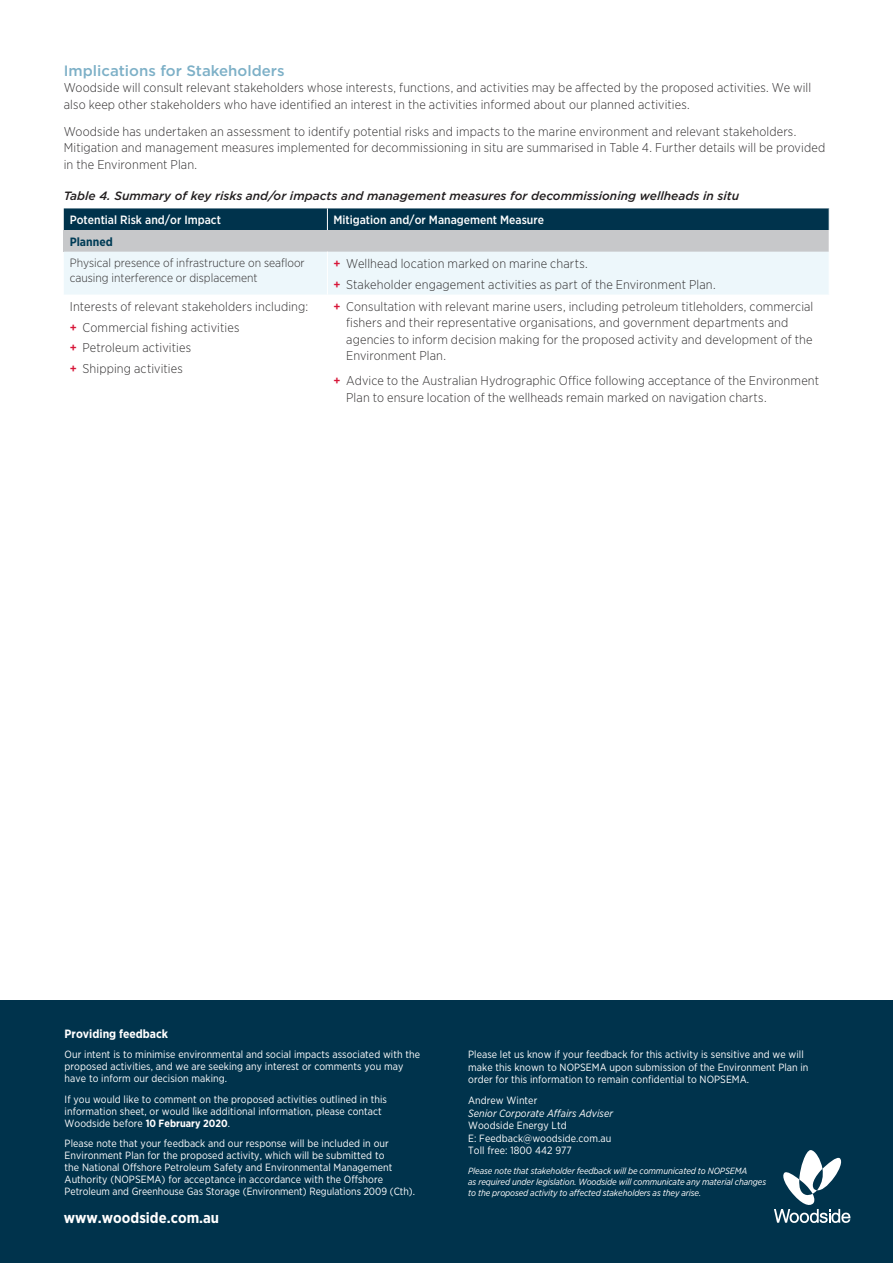
<style>
.page{position:relative;width:893px;height:1263px;background:#fff}
.page>*{position:absolute;margin:0;border:0;box-sizing:border-box;transform-origin:0 0}
.HEADING_4{font:500 15px "Gotham";color:#7db0c7}
.Body_Copy{font:700 15px "Gotham Narrow";color:#fff}
.Body{font:300 12.75px/16.5px "Gotham Narrow";letter-spacing:.01em;color:#312f30}
.RED_Bullet{font:300 12.75px "Gotham Narrow";letter-spacing:.01em;color:#312f30}
.Body_Copy-2{font:italic 500 12px "Gotham";color:#231f20}
.Body_Copy-3{font:300 12px/15px "Gotham Narrow";color:#312f30}
.HEADER_LEFT{font:500 12px "Gotham Narrow";color:#fff}
.Body_Copy-4{font:700 12px "Gotham Narrow";color:#fff}
.Body_Copy_Aligned_Le{font:700 12px "Gotham Narrow";color:#003c56}
.Body_Copy-5{font:10.5px/12px "Gotham Narrow";letter-spacing:.005em;color:#fff}
.Body_Copy-6{font:italic 9px/10.9px "Gotham Narrow";letter-spacing:-.01em;color:#fff}
.s1{font-weight:500;color:#d71537}
.s2{font-weight:700}
.s3{font-style:italic}
</style>
<div class="page">
<svg style="left:64px;top:208px;width:766px;height:87px;background:#a8bac3"></svg>
<hr style="left:327px;top:252px;width:1px;height:43px;background:#fff">
<hr style="left:829px;top:252px;width:1px;height:43px;background:#fff">
<div style="left:0;top:1000px;width:893px;height:263px;background:#00334c"></div>
<svg style="left:774px;top:1150px;width:76px;height:73px"></svg>
<p class="HEADING_4" style="left:64px;top:61px;width:222px">Implications for Stakeholders</p>
<p class="Body" style="left:64px;top:79px;width:749px">Woodside will consult relevant stakeholders whose interests, functions, and activities may be affected by the proposed activities. We will also keep other stakeholders who have identified an interest in the activities informed about our planned activities.</p>
<p class="Body" style="left:64px;top:123px;width:763px">Woodside has undertaken an assessment to identify potential risks and impacts to the marine environment and relevant stakeholders.<br>Mitigation and management measures implemented for decommissioning in situ are summarised in Table 4. Further details will be provided in the Environment Plan.</p>
<p class="Body_Copy-2" style="left:64px;top:188px;width:677px">Table 4. Summary of key risks and/or impacts and management measures for decommissioning wellheads in situ</p>
<p class="HEADER_LEFT" style="left:70px;top:212px;width:153px">Potential Risk and/or Impact</p>
<p class="HEADER_LEFT" style="left:333px;top:212px;width:212px">Mitigation and/or Management Measure</p>
<p class="Body_Copy_Aligned_Le" style="left:70px;top:234px;width:45px">Planned</p>
<p class="Body_Copy-3" style="left:70px;top:255px;width:236px">Physical presence of infrastructure on seafloor causing interference or displacement</p>
<p class="Body" style="left:333px;top:255px;width:256px"><span class="s1">+</span> Wellhead location marked on marine charts.</p>
<p class="Body" style="left:333px;top:276px;width:384px"><span class="s1">+</span> Stakeholder engagement activities as part of the Environment Plan.</p>
<p class="RED_Bullet" style="left:70px;top:298px;width:240px">Interests of relevant stakeholders including:</p>
<p class="Body" style="left:70px;top:318px;width:171px"><span class="s1">+</span> Commercial fishing activities</p>
<p class="Body" style="left:70px;top:339px;width:123px"><span class="s1">+</span> Petroleum activities</p>
<p class="Body" style="left:70px;top:360px;width:115px"><span class="s1">+</span> Shipping activities</p>
<p class="Body" style="left:346px;top:298px;width:469px;text-indent:-13px"><span class="s1">+</span> Consultation with relevant marine users, including petroleum titleholders, commercial fishers and their representative organisations, and government departments and agencies to inform decision making for the proposed activity and development of the Environment Plan.</p>
<p class="Body" style="left:346px;top:372px;width:474px;text-indent:-13px"><span class="s1">+</span> Advice to the Australian Hydrographic Office following acceptance of the Environment<br>Plan to ensure location of the wellheads remain marked on navigation charts.</p>
<p class="Body_Copy-4" style="left:65px;top:1026px;width:105px">Providing feedback</p>
<p class="Body_Copy-5" style="left:65px;top:1048px;width:357px">Our intent is to minimise environmental and social impacts associated with the proposed activities, and we are seeking any interest or comments you may have to inform our decision making.</p>
<p class="Body_Copy-5" style="left:65px;top:1093px;width:324px">If you would like to comment on the proposed activities outlined in this information sheet, or would like additional information, please contact<br>Woodside before <span class="s2">10 February 2020</span>.</p>
<p class="Body_Copy-5" style="left:65px;top:1137px;width:352px">Please note that your feedback and our response will be included in our Environment Plan for the proposed activity, which will be submitted to<br>the National Offshore Petroleum Safety and Environmental Management Authority (NOPSEMA) for acceptance in accordance with the Offshore Petroleum and Greenhouse Gas Storage (Environment) Regulations 2009 (Cth).</p>
<p class="Body_Copy" style="left:64px;top:1208px;width:157px">www.woodside.com.au</p>
<p class="Body_Copy-5" style="left:468px;top:1048px;width:342px;line-height:12.5px">Please let us know if your feedback for this activity is sensitive and we will make this known to NOPSEMA upon submission of the Environment Plan in order for this information to remain confidential to NOPSEMA.</p>
<p class="Body_Copy-5" style="left:468px;top:1094px;width:146px;line-height:12.5px">Andrew Winter<br><span class="s3">Senior Corporate Affairs Adviser<br></span>Woodside Energy Ltd<br>E: Feedback@woodside.com.au<br>Toll free: 1800 442 977</p>
<p class="Body_Copy-6" style="left:468px;top:1165px;width:300px">Please note that stakeholder feedback will be communicated to NOPSEMA<br>as required under legislation. Woodside will communicate any material changes to the proposed activity to affected stakeholders as they arise.</p>
</div>
